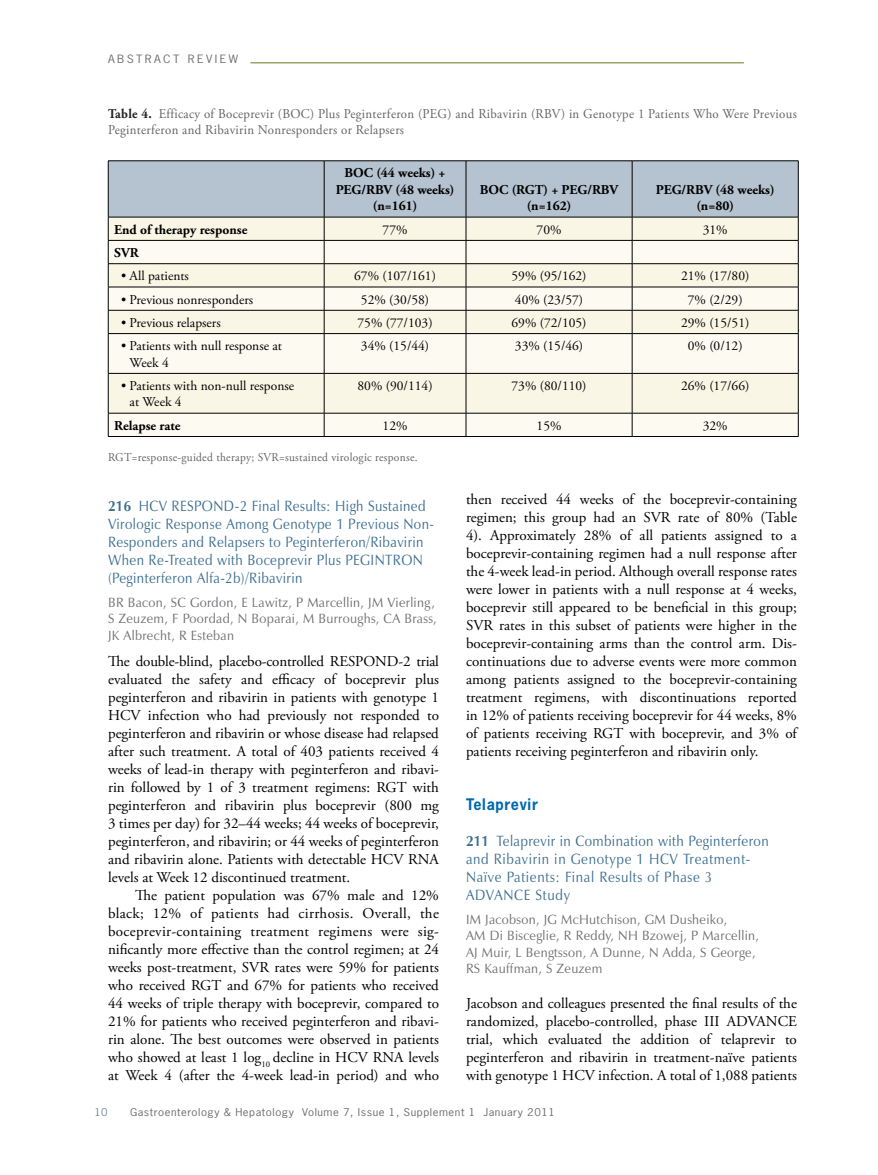
<style>
.page{position:relative;width:878px;height:1175px;background:#fff}
.page>*{position:absolute;margin:0;border:0;box-sizing:border-box;transform-origin:0 0}
.t1{font:15px/18px "Adobe Garamond Pro";color:#000;text-align:justify}
.t2{font:15px/18px "Zapf Humanist 601 BT";letter-spacing:.03em;color:#3b6e8f;scale:.9 1}
.t3{font:15px/18px "Zapf Humanist 601 BT";letter-spacing:.05em;color:#3b6e8f;scale:.9 1}
.t4{font:700 15px "News Gothic Std";letter-spacing:.05em;color:#0068ac;scale:.95 1}
.t5{font:13.5px/16.5px "Adobe Garamond Pro";color:#000}
.t6{font:13.5px/16.5px "Zapf Humanist 601 BT";letter-spacing:.025em;color:#6d6e71;scale:.95 1}
.t7{font:13.5px/16.5px "Adobe Garamond Pro";letter-spacing:.025em;color:#636466;scale:.95 1}
.t8{font:700 13.5px/16.5px "Adobe Garamond Pro";color:#000;text-align:center}
.t9{font:12px "Adobe Garamond Pro";letter-spacing:.025em;color:#636466;scale:.95 1}
.t10{font:10.8px "News Gothic Std";letter-spacing:.26em;color:#6d6e71;scale:1.11 1}
.t11{font:10.2px "News Gothic Std";letter-spacing:.05em;color:#6d6e71;scale:1.11 1}
.t12{font:10.2px "News Gothic Std";color:#738ba5;scale:1.11 1}
.s1{font-weight:700;color:#232020}
.s2{font-weight:700}
</style>
<div class="page">
<hr style="left:250px;top:63px;width:493px;height:1px;background:#677718">
<svg style="left:109px;top:334px;width:689px;height:102px;fill:#fcfaf1"></svg>
<hr style="left:108px;top:160px;width:216px;height:1px;background:#000">
<hr style="left:324px;top:160px;width:142px;height:1px;background:#000">
<hr style="left:466px;top:160px;width:166px;height:1px;background:#000">
<hr style="left:632px;top:160px;width:166px;height:1px;background:#000">
<svg style="left:108px;top:161px;width:691px;height:172px"></svg>
<hr style="left:108px;top:333px;width:216px;height:1px;background:#000">
<hr style="left:108px;top:334px;width:1px;height:39px;background:#000">
<hr style="left:324px;top:333px;width:142px;height:1px;background:#000">
<hr style="left:324px;top:334px;width:1px;height:39px;background:#000">
<hr style="left:466px;top:333px;width:166px;height:1px;background:#000">
<hr style="left:465px;top:334px;width:1px;height:39px;background:#000">
<hr style="left:632px;top:333px;width:166px;height:1px;background:#000">
<hr style="left:632px;top:334px;width:1px;height:39px;background:#000">
<hr style="left:798px;top:334px;width:1px;height:39px;background:#000">
<hr style="left:108px;top:373px;width:216px;height:1px;background:#000">
<hr style="left:108px;top:373px;width:1px;height:40px;background:#000">
<hr style="left:324px;top:373px;width:142px;height:1px;background:#000">
<hr style="left:324px;top:373px;width:1px;height:40px;background:#000">
<hr style="left:466px;top:373px;width:166px;height:1px;background:#000">
<hr style="left:465px;top:373px;width:1px;height:40px;background:#000">
<hr style="left:632px;top:373px;width:166px;height:1px;background:#000">
<hr style="left:632px;top:373px;width:1px;height:40px;background:#000">
<hr style="left:798px;top:373px;width:1px;height:40px;background:#000">
<hr style="left:108px;top:413px;width:216px;height:1px;background:#000">
<svg style="left:108px;top:413px;width:1px;height:23px"></svg>
<hr style="left:324px;top:413px;width:142px;height:1px;background:#000">
<svg style="left:324px;top:413px;width:1px;height:23px"></svg>
<hr style="left:466px;top:413px;width:166px;height:1px;background:#000">
<svg style="left:465px;top:413px;width:1px;height:23px"></svg>
<hr style="left:632px;top:413px;width:166px;height:1px;background:#000">
<svg style="left:632px;top:413px;width:1px;height:23px"></svg>
<svg style="left:798px;top:413px;width:1px;height:23px"></svg>
<hr style="left:108px;top:436px;width:216px;height:1px;background:#000">
<hr style="left:324px;top:436px;width:142px;height:1px;background:#000">
<hr style="left:466px;top:436px;width:166px;height:1px;background:#000">
<hr style="left:632px;top:436px;width:166px;height:1px;background:#000">
<p class="t10" style="left:108px;top:52px;width:42px">abstrac</p>
<p class="t10" style="left:173px;top:52px;width:60px">t r eview</p>
<p class="t7" style="left:108px;top:106px;width:726px"><span class="s1">Table 4.</span> Efficacy of Boceprevir (BOC) Plus Peginterferon (PEG) and Ribavirin (RBV) in Genotype 1 Patients Who Were Previous<br>Peginterferon and Ribavirin Nonresponders or Relapsers</p>
<p class="t8" style="left:336px;top:165px;width:120px">BOC (44 weeks) +<br>PEG/RBV (48 weeks) (n=161)</p>
<p class="t8" style="left:480px;top:181px;width:140px">BOC (RGT) + PEG/RBV (n=162)</p>
<p class="t8" style="left:655px;top:181px;width:120px">PEG/RBV (48 weeks) (n=80)</p>
<p class="t8" style="left:114px;top:221px;width:135px">End of therapy response</p>
<p class="t5" style="left:382px;top:221px;width:26px">77%</p>
<p class="t5" style="left:536px;top:221px;width:26px">70%</p>
<p class="t5" style="left:702px;top:221px;width:26px">31%</p>
<p class="t8" style="left:114px;top:245px;width:26px">SVR</p>
<p class="t5" style="left:121px;top:268px;width:69px">• All patients</p>
<p class="t5" style="left:354px;top:268px;width:83px">67% (107/161)</p>
<p class="t5" style="left:511px;top:268px;width:77px">59% (95/162)</p>
<p class="t5" style="left:681px;top:268px;width:70px">21% (17/80)</p>
<p class="t5" style="left:121px;top:291px;width:134px">• Previous nonresponders</p>
<p class="t5" style="left:361px;top:291px;width:70px">52% (30/58)</p>
<p class="t5" style="left:515px;top:291px;width:70px">40% (23/57)</p>
<p class="t5" style="left:687px;top:291px;width:56px">7% (2/29)</p>
<p class="t5" style="left:121px;top:315px;width:101px">• Previous relapsers</p>
<p class="t5" style="left:357px;top:315px;width:77px">75% (77/103)</p>
<p class="t5" style="left:511px;top:315px;width:77px">69% (72/105)</p>
<p class="t5" style="left:681px;top:315px;width:70px">29% (15/51)</p>
<p class="t5" style="left:130px;top:338px;width:154px;text-indent:-9px">• Patients with null response at<br>Week 4</p>
<p class="t5" style="left:361px;top:338px;width:70px">34% (15/44)</p>
<p class="t5" style="left:515px;top:338px;width:70px">33% (15/46)</p>
<p class="t5" style="left:687px;top:338px;width:56px">0% (0/12)</p>
<p class="t5" style="left:130px;top:378px;width:166px;text-indent:-9px">• Patients with non-null response at Week 4</p>
<p class="t5" style="left:357px;top:378px;width:77px">80% (90/114)</p>
<p class="t5" style="left:511px;top:378px;width:77px">73% (80/110)</p>
<p class="t5" style="left:681px;top:378px;width:70px">26% (17/66)</p>
<p class="t8" style="left:114px;top:417px;width:68px">Relapse rate</p>
<p class="t5" style="left:382px;top:417px;width:26px">12%</p>
<p class="t5" style="left:536px;top:417px;width:26px">15%</p>
<p class="t5" style="left:702px;top:417px;width:26px">32%</p>
<p class="t9" style="left:108px;top:449px;width:327px">RGT=response-guided therapy; SVR=sustained virologic response.</p>
<p class="t2" style="left:108px;top:497px;width:363px"><span class="s2">216</span> HCV RESPOND-2 Final Results: High Sustained Virologic Response Among Genotype 1 Previous Non-Responders and Relapsers to Peginterferon/Ribavirin When Re-Treated with Boceprevir Plus PEGINTRON (Peginterferon Alfa-2b)/Ribavirin</p>
<p class="t6" style="left:108px;top:594px;width:347px">BR Bacon, SC Gordon, E Lawitz, P Marcellin, JM Vierling,<br>S Zeuzem, F Poordad, N Boparai, M Burroughs, CA Brass,<br>JK Albrecht, R Esteban</p>
<p class="t1" style="left:108px;top:653px;width:332px">The double-blind, placebo-controlled RESPOND-2 trial evaluated the safety and efficacy of boceprevir plus peginterferon and ribavirin in patients with genotype 1<br>HCV infection who had previously not responded to peginterferon and ribavirin or whose disease had relapsed after such treatment. A total of 403 patients received 4 weeks of lead-in therapy with peginterferon and ribavi&shy;rin followed by 1 of 3 treatment regimens: RGT with peginterferon and ribavirin plus boceprevir (800 mg 3 times per day) for 32–44 weeks; 44 weeks of boceprevir, peginterferon, and ribavirin; or 44 weeks of peginterferon and ribavirin alone. Patients with detectable HCV RNA levels at Week 12 discontinued treatment.</p>
<p class="t1" style="left:108px;top:887px;width:332px;text-indent:27px">The patient population was 67% male and 12% black; 12% of patients had cirrhosis. Overall, the boceprevir-containing treatment regimens were sig&shy;nificantly more effective than the control regimen; at 24 weeks post-treatment, SVR rates were 59% for patients who received RGT and 67% for patients who received 44 weeks of triple therapy with boceprevir, compared to 21% for patients who received peginterferon and ribavi&shy;rin alone. The best outcomes were observed in patients who showed at least 1 log<sub>10</sub> decline in HCV RNA levels at Week 4 (after the 4-week lead-in period) and who</p>
<p class="t1" style="left:466px;top:491px;width:332px">then received 44 weeks of the boceprevir-containing regimen; this group had an SVR rate of 80% (Table 4). Approximately 28% of all patients assigned to a boceprevir-containing regimen had a null response after the 4-week lead-in period. Although overall response rates were lower in patients with a null response at 4 weeks, boceprevir still appeared to be beneficial in this group; SVR rates in this subset of patients were higher in the boceprevir-containing arms than the control arm. Dis&shy;continuations due to adverse events were more common among patients assigned to the boceprevir-containing treatment regimens, with discontinuations reported in 12% of patients receiving boceprevir for 44 weeks, 8% of patients receiving RGT with boceprevir, and 3% of patients receiving peginterferon and ribavirin only.</p>
<p class="t4" style="left:466px;top:794px;width:77px">Telaprevir</p>
<p class="t3" style="left:466px;top:832px;width:338px"><span class="s2">211</span> Telaprevir in Combination with Peginterferon and Ribavirin in Genotype 1 HCV Treatment-Naïve Patients: Final Results of Phase 3<br>ADVANCE Study</p>
<p class="t6" style="left:466px;top:910px;width:310px">IM Jacobson, JG McHutchison, GM Dusheiko,<br>AM Di Bisceglie, R Reddy, NH Bzowej, P Marcellin, AJ Muir, L Bengtsson, A Dunne, N Adda, S George, RS Kauffman, S Zeuzem</p>
<p class="t1" style="left:466px;top:995px;width:332px">Jacobson and colleagues presented the final results of the randomized, placebo-controlled, phase III ADVANCE trial, which evaluated the addition of telaprevir to peginterferon and ribavirin in treatment-naïve patients with genotype 1 HCV infection. A total of 1,088 patients</p>
<p class="t12" style="left:94px;top:1105px;width:13px">10</p>
<p class="t11" style="left:130px;top:1105px;width:384px">Gastroenterology &amp; Hepatology Volume 7, Issue 1, Supplement 1 January 2011</p>
</div>
